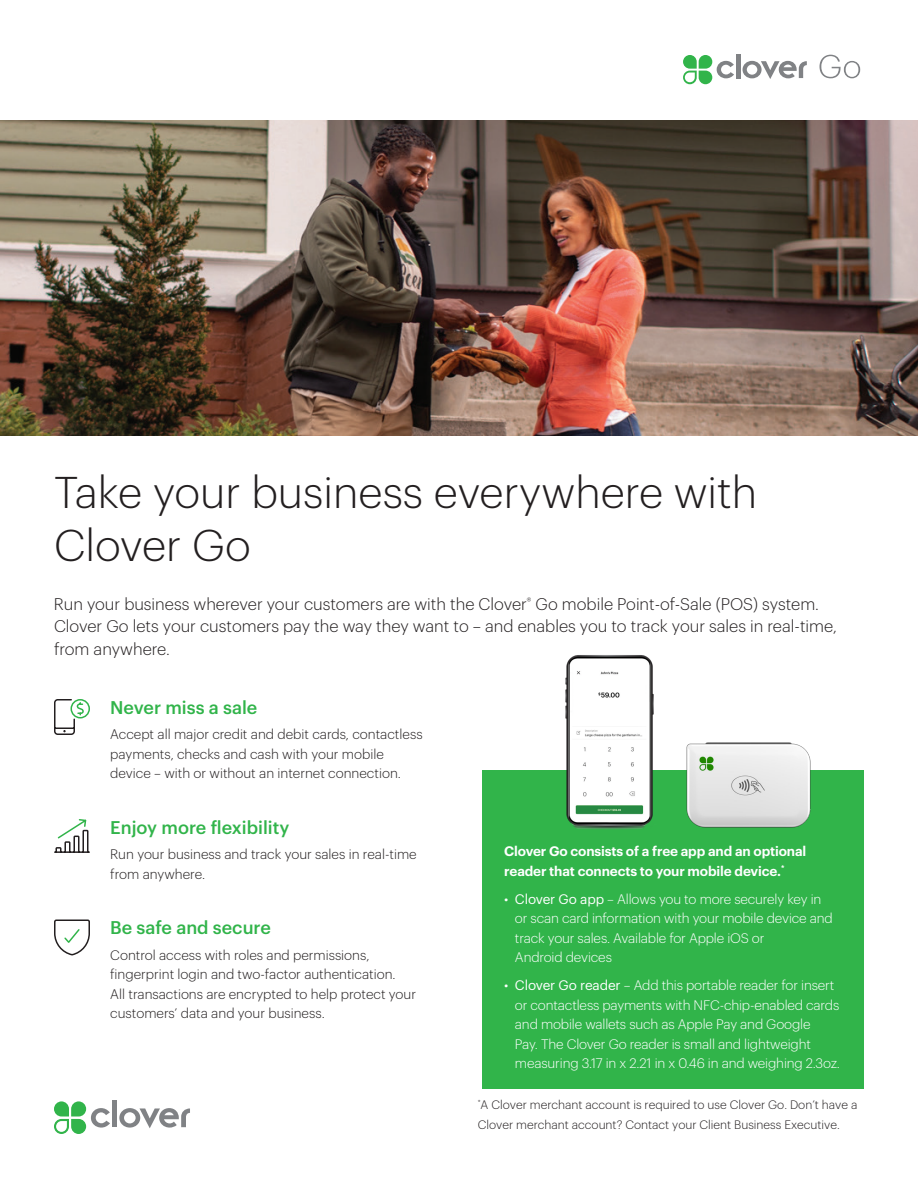
<style>
.page{position:relative;width:918px;height:1188px;background:#fff}
.page>*{position:absolute;margin:0;border:0;box-sizing:border-box;transform-origin:0 0}
.t1{font:300 43.5px/52.5px "Graphik";color:#231f20}
.t2{font:500 18px "Graphik";color:#31b44a}
.t3{font:300 16.5px/22.5px "Graphik";color:#231f20}
.t4{font:300 13.5px/19.5px "Graphik";letter-spacing:-.01em;color:#fff}
.t5{font:300 13.5px/19.5px "Graphik";color:#231f20}
.t6{font:600 13.5px/19.5px "Graphik";letter-spacing:-.01em;color:#fff}
.t7{font:300 12px/20.1px "Graphik";color:#231f20}
.s1{font-weight:400}
</style>
<div class="page">
<img style="left:0;top:121px;width:918px;height:314px">
<div style="left:112px;top:1100px;width:5px;height:27px;background:#808285"></div>
<svg style="left:119px;top:1108px;width:71px;height:20px"></svg>
<svg style="left:54px;top:1101px;width:56px;height:33px"></svg>
<svg style="left:54px;top:699px;width:36px;height:36px"></svg>
<svg style="left:54px;top:819px;width:36px;height:34px"></svg>
<svg style="left:54px;top:919px;width:36px;height:37px"></svg>
<hr style="left:736px;top:54px;width:4px;height:24px;background:#808285">
<svg style="left:743px;top:61px;width:64px;height:18px"></svg>
<svg style="left:683px;top:55px;width:51px;height:29px"></svg>
<svg style="left:820px;top:55px;width:40px;height:23px"></svg>
<div style="left:483px;top:770px;width:381px;height:319px;background:#31b44a"></div>
<img style="left:565px;top:655px;width:89px;height:174px">
<img style="left:686px;top:742px;width:125px;height:86px">
<p class="t1" style="left:54px;top:463px;width:705px">Take your business everywhere with<br>Clover Go</p>
<p class="t3" style="left:54px;top:591px;width:784px">Run your business wherever your customers are with the Clover<sup>®</sup> Go mobile Point-of-Sale (POS) system.<br>Clover Go lets your customers pay the way they want to – and enables you to track your sales in real-time, from anywhere.</p>
<p class="t2" style="left:110px;top:693px;width:149px">Never miss a sale</p>
<p class="t5" style="left:110px;top:724px;width:314px">Accept all major credit and debit cards, contactless payments, checks and cash with your mobile device – with or without an internet connection.</p>
<p class="t2" style="left:110px;top:813px;width:181px">Enjoy more flexibility</p>
<p class="t5" style="left:110px;top:844px;width:308px">Run your business and track your sales in real-time from anywhere.</p>
<p class="t2" style="left:110px;top:914px;width:162px">Be safe and secure</p>
<p class="t5" style="left:110px;top:944px;width:307px">Control access with roles and permissions, fingerprint login and two-factor authentication.<br>All transactions are encrypted to help protect your customers’ data and your business.</p>
<p class="t6" style="left:504px;top:840px;width:304px">Clover Go consists of a free app and an optional reader that connects to your mobile device.<sup>*</sup></p>
<p class="t4" style="left:515px;top:888px;width:319px;text-indent:-11px">• <span class="s1">Clover Go app</span> – Allows you to more securely key in or scan card information with your mobile device and track your sales. Available for Apple iOS or<br>Android devices</p>
<p class="t4" style="left:515px;top:975px;width:327px;text-indent:-11px">• <span class="s1">Clover Go reader</span> – Add this portable reader for insert or contactless payments with NFC-chip‑enabled cards and mobile wallets such as Apple Pay and Google<br>Pay. The Clover Go reader is small and lightweight measuring 3.17 in x 2.21 in x 0.46 in and weighing 2.3oz.</p>
<p class="t7" style="left:478px;top:1093px;width:381px"><sup>*</sup>A Clover merchant account is required to use Clover Go. Don’t have a<br>Clover merchant account? Contact your Client Business Executive.</p>
</div>
